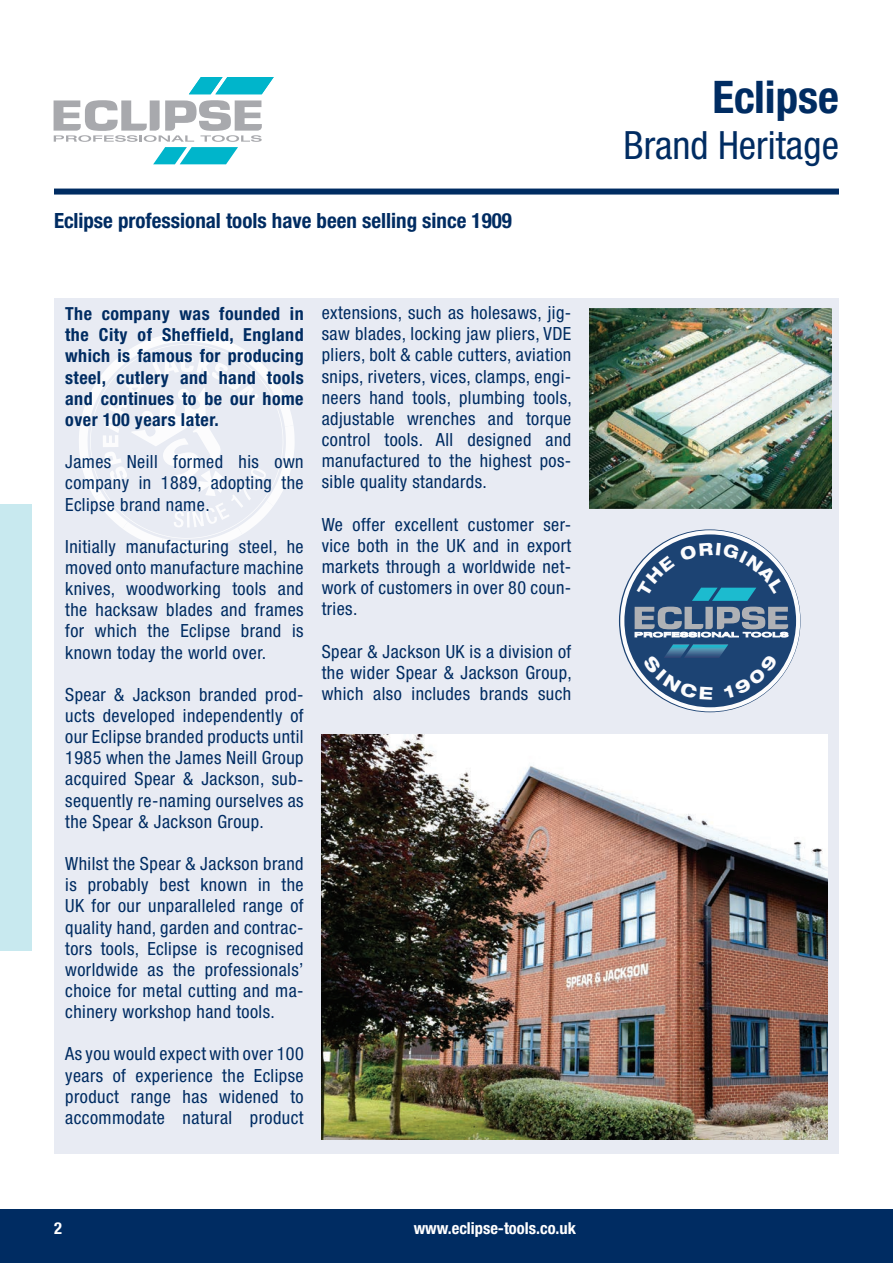
<style>
.page{position:relative;width:893px;height:1263px;background:#fff}
.page>*{position:absolute;margin:0;border:0;box-sizing:border-box;transform-origin:0 0}
.t1{font:700 condensed 45px "Helvetica Neue";color:#002c62}
.t2{font:condensed 39px "Helvetica Neue LT Std";color:#002c62}
.t3{font:700 condensed 21px "Helvetica Neue";color:#002c62}
.t4{font:condensed 18.15px/21.1px "Helvetica Neue LT Std";letter-spacing:.025em;color:#002c62;text-align:justify}
.t5{font:700 condensed 18px/21.1px "Helvetica Neue";letter-spacing:.025em;color:#002c62;text-align:justify}
.t6{font:700 condensed 16.5px "Helvetica Neue";color:#fff}
</style>
<div class="page">
<div style="left:0;top:1209px;width:893px;height:54px;background:#002c62"></div>
<div style="left:54px;top:298px;width:785px;height:855px;background:#e8ebf3"></div>
<div style="left:54px;top:189px;width:785px;height:6px;background:#002c62"></div>
<img style="left:322px;top:735px;width:506px;height:405px">
<img style="left:589px;top:308px;width:243px;height:200px">
<svg style="left:79px;top:333px;width:216px;height:217px"></svg>
<svg style="left:619px;top:529px;width:181px;height:183px;background:#3f6088"></svg>
<div style="left:620px;top:530px;width:180px;height:181px;border:4px solid #fff;border-radius:50%"></div>
<img style="left:664px;top:645px;width:20px;height:10px">
<img style="left:684px;top:645px;width:44px;height:13px">
<svg style="left:635px;top:607px;width:153px;height:30px;background:#7a8ba1"></svg>
<svg style="left:54px;top:100px;width:208px;height:64px"></svg>
<svg style="left:189px;top:77px;width:85px;height:17px"></svg>
<div style="left:0;top:504px;width:32px;height:446px;background:#c8e9ef"></div>
<svg style="left:637px;top:542px;width:147px;height:59px;background:#336089"></svg>
<svg style="left:643px;top:655px;width:70px;height:45px;background:#325580"></svg>
<svg style="left:723px;top:654px;width:55px;height:44px;background:#355782"></svg>
<p class="t3" style="left:54px;top:208px;width:459px">Eclipse professional tools have been selling since 1909</p>
<p class="t5" style="left:65px;top:303px;width:240px">The company was founded in the City of Sheffield, England which is famous for producing steel, cutlery and hand tools and continues to be our home over 100 years later.</p>
<p class="t4" style="left:65px;top:451px;width:240px">James Neill formed his own company in 1889, adopting the Eclipse brand name.</p>
<p class="t4" style="left:65px;top:536px;width:240px">Initially manufacturing steel, he moved onto manufacture machine knives, woodworking tools and the hacksaw blades and frames for which the Eclipse brand is known today the world over.</p>
<p class="t4" style="left:65px;top:684px;width:240px">Spear &amp; Jackson branded prod&shy;ucts developed independently of our Eclipse branded products until 1985 when the James Neill Group acquired Spear &amp; Jackson, sub&shy;sequently re-naming ourselves as the Spear &amp; Jackson Group.</p>
<p class="t4" style="left:65px;top:853px;width:240px">Whilst the Spear &amp; Jackson brand is probably best known in the UK for our unparalleled range of quality hand, garden and contrac&shy;tors tools, Eclipse is recognised worldwide as the professionals’ choice for metal cutting and ma&shy;chinery workshop hand tools.</p>
<p class="t4" style="left:65px;top:1043px;width:240px">As you would expect with over 100 years of experience the Eclipse product range has widened to accommodate natural product</p>
<p class="t4" style="left:322px;top:302px;width:252px">extensions, such as holesaws, jig&shy;saw blades, locking jaw pliers, VDE pliers, bolt &amp; cable cutters, aviation snips, riveters, vices, clamps, engi&shy;neers hand tools, plumbing tools, adjustable wrenches and torque control tools. All designed and manufactured to the highest pos&shy;sible quality standards.</p>
<p class="t4" style="left:322px;top:513px;width:251px">We offer excellent customer ser&shy;vice both in the UK and in export markets through a worldwide net&shy;work of customers in over 80 coun&shy;tries.</p>
<p class="t4" style="left:322px;top:640px;width:252px">Spear &amp; Jackson UK is a division of the wider Spear &amp; Jackson Group, which also includes brands such</p>
<p class="t6" style="left:54px;top:1218px;width:9px">2</p>
<p class="t6" style="left:414px;top:1218px;width:164px">www.eclipse-tools.co.uk</p>
<h1 class="t1" style="left:712px;top:69px;width:128px">Eclipse</h1>
<h2 class="t2" style="left:623px;top:123px;width:217px">Brand Heritage</h2>
</div>
